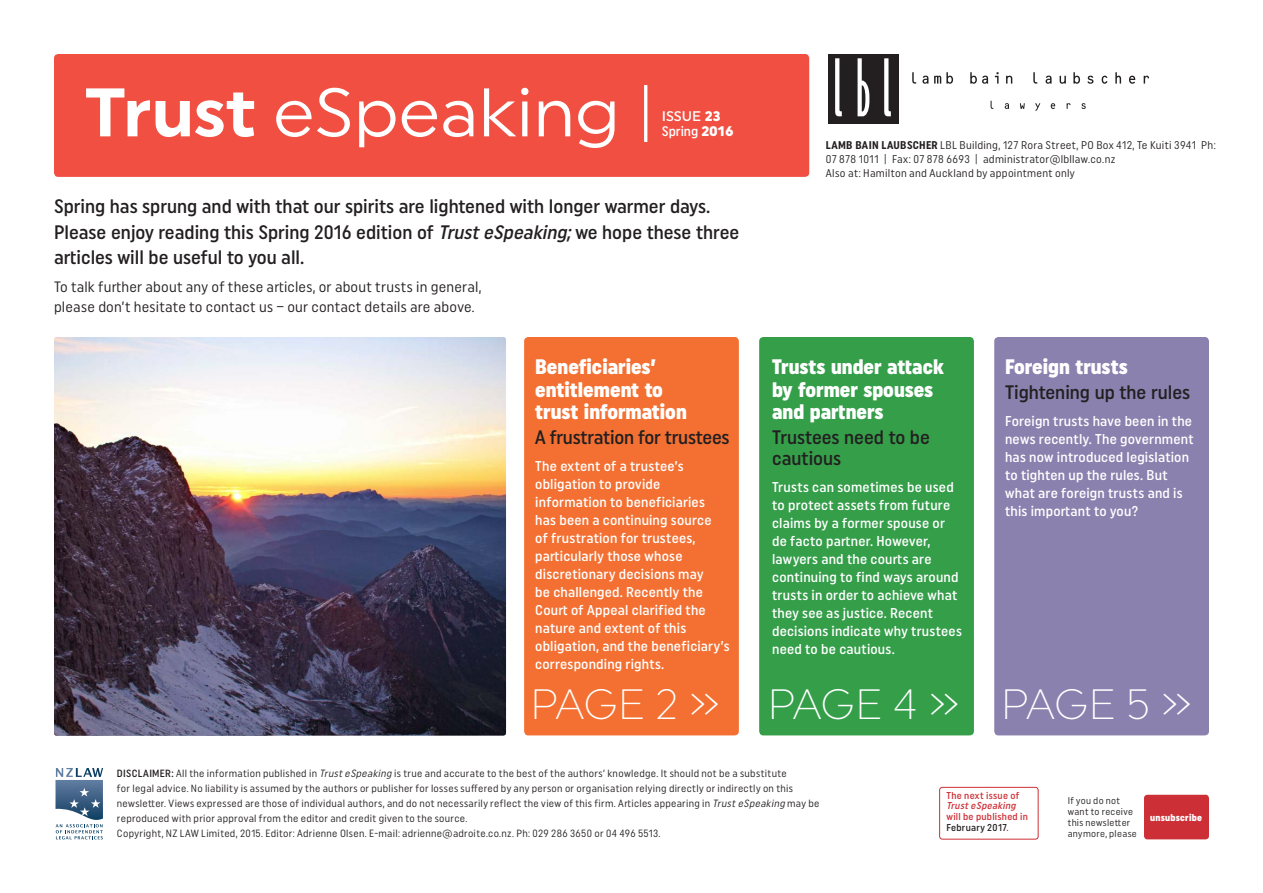
<style>
.page{position:relative;width:1263px;height:893px;background:#fff}
.page>*{position:absolute;margin:0;border:0;box-sizing:border-box;transform-origin:0 0}
.t1{font:68.55px "Uniform";color:#fff}
.t2{font:300 42.3px "Uniform";letter-spacing:-.02em;color:#fff}
.t3{font:900 21px/22.5px "Uniform Condensed";color:#fff}
.t4{font:500 19.5px/25.5px "Uniform Condensed";color:#231f20}
.t5{font:15px/19.5px "Uniform Condensed";letter-spacing:.01em;color:#231f20}
.t6{font:500 14.25px/18px "Uniform Condensed";letter-spacing:.015em;color:#fff}
.t7{font:500 13.95px "Uniform Condensed";color:#fff}
.t8{font:500 13.95px "Uniform";color:#fff}
.t9{font:11.25px/14.1px "Uniform Condensed";letter-spacing:.025em;color:#231f20}
.t10{font:10.5px/15px "Uniform Condensed";letter-spacing:.025em;color:#231f20}
.t11{font:500 10.05px/10.9px "Uniform Condensed";letter-spacing:.025em;color:#cd2f36}
.t12{font:italic 500 10.05px "Uniform Condensed";color:#cd2f36}
.t13{font:9.75px/11.1px "Uniform Condensed";letter-spacing:.03em;color:#231f20}
.t14{font:900 9.75px "Uniform Condensed";letter-spacing:.025em;color:#fff}
.s1{font-weight:700}
.s2{font-weight:900}
.s3{font-family:"Uniform";font-weight:900}
.s4{font-style:italic}
.s5{font-weight:500}
.s6{color:#231f20}
</style>
<div class="page">
<div style="left:54px;top:54px;width:755px;height:123px;background:#f04f42;border-radius:4px"></div>
<div style="left:994px;top:337px;width:215px;height:398px;background:#8a81af;border-radius:4px"></div>
<div style="left:759px;top:337px;width:215px;height:398px;background:#349e49;border-radius:4px"></div>
<div style="left:524px;top:337px;width:215px;height:398px;background:#f37032;border-radius:4px"></div>
<div style="left:1144px;top:795px;width:65px;height:44px;background:#cd2f36;border-radius:3px"></div>
<svg style="left:55px;top:768px;width:48px;height:71px"></svg>
<div style="left:939px;top:787px;width:99px;height:52px;border:1px solid #cd2f36;border-radius:3px"></div>
<img style="left:54px;top:337px;width:452px;height:399px">
<hr style="left:644px;top:85px;width:3px;height:57px;background:#fff">
<svg style="left:912px;top:72px;width:237px;height:12px"></svg>
<svg style="left:990px;top:101px;width:96px;height:10px"></svg>
<div style="left:828px;top:54px;width:70px;height:70px;background:#231f20"></div>
<svg style="left:835px;top:58px;width:7px;height:58px"></svg>
<svg style="left:884px;top:58px;width:7px;height:58px"></svg>
<svg style="left:857px;top:58px;width:12px;height:58px"></svg>
<h1 class="t1" style="left:85px;top:71px;width:536px"><span class="s1">Trust</span> eSpeaking</h1>
<p class="t8" style="left:662px;top:108px;width:60px">ISSUE <span class="s2">23</span></p>
<p class="t7" style="left:662px;top:123px;width:73px">Spring <span class="s3">2016</span></p>
<h3 class="t4" style="left:54px;top:193px;width:687px">Spring has sprung and with that our spirits are lightened with longer warmer days.<br>Please enjoy reading this Spring 2016 edition of <span class="s4">TrusteSpeaking;</span>we hope these three articles will be useful to you all.</h3>
<p class="t5" style="left:54px;top:277px;width:429px">To talk further about any of these articles, or about trusts in general, please don’t hesitate to contact us – our contact details are above.</p>
<h3 class="t3" style="left:535px;top:355px;width:153px">Beneficiaries’ entitlement to trust information</h3>
<h3 class="t4" style="left:535px;top:424px;width:196px">A frustration for trustees</h3>
<p class="t6" style="left:535px;top:457px;width:196px">The extent of a trustee’s obligation to provide information to beneficiaries<br>has been a continuing source<br>of frustration for trustees, particularly those whose discretionary decisions may<br>be challenged. Recently the<br>Court of Appeal clarified the nature and extent of this obligation, and the beneficiary’s corresponding rights.</p>
<p class="t9" style="left:826px;top:137px;width:391px"><span class="s1">LAMB BAIN LAUBSCHER</span> LBL Building, 127 Rora Street, PO Box 412, Te Kuiti 3941 Ph:<br>07 878 1011 | Fax: 07 878 6693 | administrator@lbllaw.co.nz<br>Also at: Hamilton and Auckland by appointment only</p>
<h3 class="t3" style="left:772px;top:355px;width:173px">Trusts under attack by former spouses and partners</h3>
<h3 class="t4" style="left:772px;top:427px;width:159px;line-height:21px">Trustees need to be cautious</h3>
<p class="t6" style="left:772px;top:478px;width:191px">Trusts can sometimes be used to protect assets from future claims by a former spouse or de facto partner. However, lawyers and the courts are continuing to find ways around trusts in order to achieve what they see as justice. Recent decisions indicate why trustees need to be cautious.</p>
<h3 class="t3" style="left:1005px;top:355px;width:124px">Foreign trusts</h3>
<h3 class="t4" style="left:1005px;top:379px;width:186px">Tightening up the rules</h3>
<p class="t6" style="left:1005px;top:412px;width:190px">Foreign trusts have been in the news recently. The government has now introduced legislation to tighten up the rules. But what are foreign trusts and is this important to you?</p>
<h2 class="t2" style="left:530px;top:679px;width:663px">PAGE 2 » PAGE 4 » PAGE 5 »</h2>
<p class="t10" style="left:117px;top:766px;width:704px"><span class="s5">DISCLAIMER:</span> All the information published in <span class="s4">TrusteSpeaking</span>is true and accurate to the best of the authors’ knowledge. It should not be a substitute<br>for legal advice. No liability is assumed by the authors or publisher for losses suffered by any person or organisation relying directly or indirectly on this newsletter. Views expressed are those of individual authors, and do not necessarily reflect the view of this firm. Articles appearing in <span class="s4">TrusteSpeaking</span> may be reproduced with prior approval from the editor and credit given to the source.<br>Copyright, NZ LAW Limited, 2015. Editor: Adrienne Olsen. E-mail: adrienne@adroite.co.nz. Ph: 029 286 3650 or 04 496 5513.</p>
<p class="t11" style="left:946px;top:789px;width:74px">The next issue of</p>
<p class="t12" style="left:946px;top:800px;width:73px">TrusteSpeaking</p>
<p class="t11" style="left:946px;top:811px;width:83px">will be published in<br><span class="s6">February 2017</span>.</p>
<p class="t14" style="left:1150px;top:811px;width:53px">unsubscribe</p>
<p class="t13" style="left:1068px;top:795px;width:71px">If you do not want to receive this newsletter anymore, please</p>
</div>
